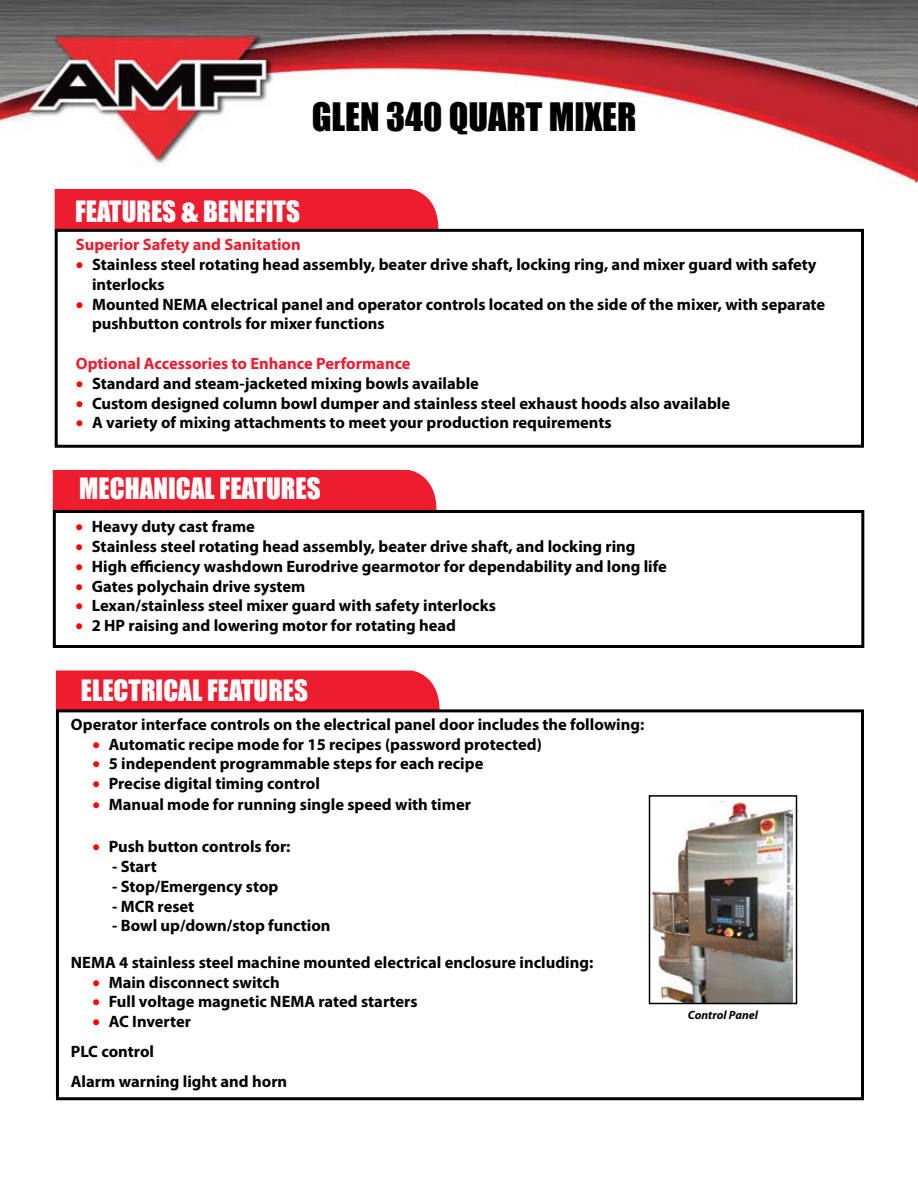
<style>
.page{position:relative;width:918px;height:1188px;background:#fff}
.page>*{position:absolute;margin:0;border:0;box-sizing:border-box;transform-origin:0 0}
.t1{font:36px "Impact";color:#000}
.t2{font:27px "Impact";color:#fff}
.t3{font:700 16.5px/19.8px "Myriad Pro";color:#000}
.t4{font:700 16.5px "Myriad Pro";color:#ed1c2e}
.t5{font:italic 700 12px "Myriad Pro";color:#000}
.s1{font-size:30px}
.s2{color:#f00}
</style>
<div class="page">
<img style="left:914px;top:0;width:4px;height:184px">
<img style="left:0;top:0;width:914px;height:1101px">
<svg style="left:54px;top:188px;width:385px;height:42px;background:#ec2536"></svg>
<div style="left:52px;top:469px;width:385px;height:42px;background:#ed1c2e"></div>
<div style="left:53px;top:510px;width:811px;height:138px;border:3px solid #000"></div>
<div style="left:55px;top:670px;width:385px;height:42px;background:#ed1c2e"></div>
<div style="left:56px;top:709px;width:808px;height:391px;border:3px solid #000"></div>
<div style="left:55px;top:229px;width:809px;height:219px;border:3px solid #000"></div>
<img style="left:652px;top:801px;width:140px;height:200px">
<div style="left:649px;top:795px;width:148px;height:209px;border:2px solid #000"></div>
<h1 class="t1" style="left:312px;top:89px;width:326px">GLEN 340 QUART MIXER</h1>
<h2 class="t2" style="left:75px;top:191px;width:226px">FEATURES <span class="s1">&amp;</span> BENEFITS</h2>
<p class="t4" style="left:76px;top:234px;width:226px">Superior Safety and Sanitation</p>
<p class="t3" style="left:92px;top:254px;width:726px;text-indent:-16px"><span class="s2">•</span> Stainless steel rotating head assembly, beater drive shaft, locking ring, and mixer guard with safety interlocks</p>
<p class="t3" style="left:92px;top:294px;width:735px;text-indent:-16px"><span class="s2">•</span> Mounted NEMA electrical panel and operator controls located on the side of the mixer, with separate pushbutton controls for mixer functions</p>
<p class="t4" style="left:76px;top:353px;width:336px">Optional Accessories to Enhance Performance</p>
<p class="t3" style="left:76px;top:373px;width:405px"><span class="s2">•</span> Standard and steam-jacketed mixing bowls available</p>
<p class="t3" style="left:76px;top:393px;width:656px"><span class="s2">•</span> Custom designed column bowl dumper and stainless steel exhaust hoods also available</p>
<p class="t3" style="left:76px;top:412px;width:537px"><span class="s2">•</span> A variety of mixing attachments to meet your production requirements</p>
<h2 class="t2" style="left:79px;top:468px;width:243px">MECHANICAL FEATURES</h2>
<p class="t3" style="left:76px;top:516px;width:181px"><span class="s2">•</span> Heavy duty cast frame</p>
<p class="t3" style="left:76px;top:536px;width:562px"><span class="s2">•</span> Stainless steel rotating head assembly, beater drive shaft, and locking ring</p>
<p class="t3" style="left:76px;top:556px;width:593px"><span class="s2">•</span> High efficiency washdown Eurodrive gearmotor for dependability and long life</p>
<p class="t3" style="left:76px;top:576px;width:231px"><span class="s2">•</span> Gates polychain drive system</p>
<p class="t3" style="left:76px;top:595px;width:422px"><span class="s2">•</span> Lexan/stainless steel mixer guard with safety interlocks</p>
<p class="t3" style="left:76px;top:615px;width:382px"><span class="s2">•</span> 2 HP raising and lowering motor for rotating head</p>
<h2 class="t2" style="left:81px;top:670px;width:229px">ELECTRICAL FEATURES</h2>
<p class="t3" style="left:71px;top:714px;width:575px">Operator interface controls on the electrical panel door includes the following:</p>
<p class="t3" style="left:93px;top:734px;width:451px"><span class="s2">•</span> Automatic recipe mode for 15 recipes (password protected)</p>
<p class="t3" style="left:93px;top:753px;width:392px"><span class="s2">•</span> 5 independent programmable steps for each recipe</p>
<p class="t3" style="left:93px;top:773px;width:229px"><span class="s2">•</span> Precise digital timing control</p>
<p class="t3" style="left:93px;top:794px;width:380px"><span class="s2">•</span> Manual mode for running single speed with timer</p>
<p class="t3" style="left:93px;top:836px;width:200px"><span class="s2">•</span> Push button controls for:</p>
<p class="t3" style="left:112px;top:856px;width:46px">- Start</p>
<p class="t3" style="left:112px;top:876px;width:168px">- Stop/Emergency stop</p>
<p class="t3" style="left:112px;top:896px;width:84px">- MCR reset</p>
<p class="t3" style="left:71px;top:907px;width:524px;line-height:36.3px;text-indent:41px">- Bowl up/down/stop function<br>NEMA 4 stainless steel machine mounted electrical enclosure including:</p>
<p class="t3" style="left:93px;top:972px;width:189px"><span class="s2">•</span> Main disconnect switch</p>
<p class="t3" style="left:93px;top:991px;width:327px"><span class="s2">•</span> Full voltage magnetic NEMA rated starters</p>
<p class="t3" style="left:71px;top:1006px;width:218px;line-height:30px;text-indent:22px"><span class="s2">•</span> AC Inverter<br>PLC control<br>Alarm warning light and horn</p>
<p class="t5" style="left:688px;top:1007px;width:72px">Control Panel</p>
</div>
